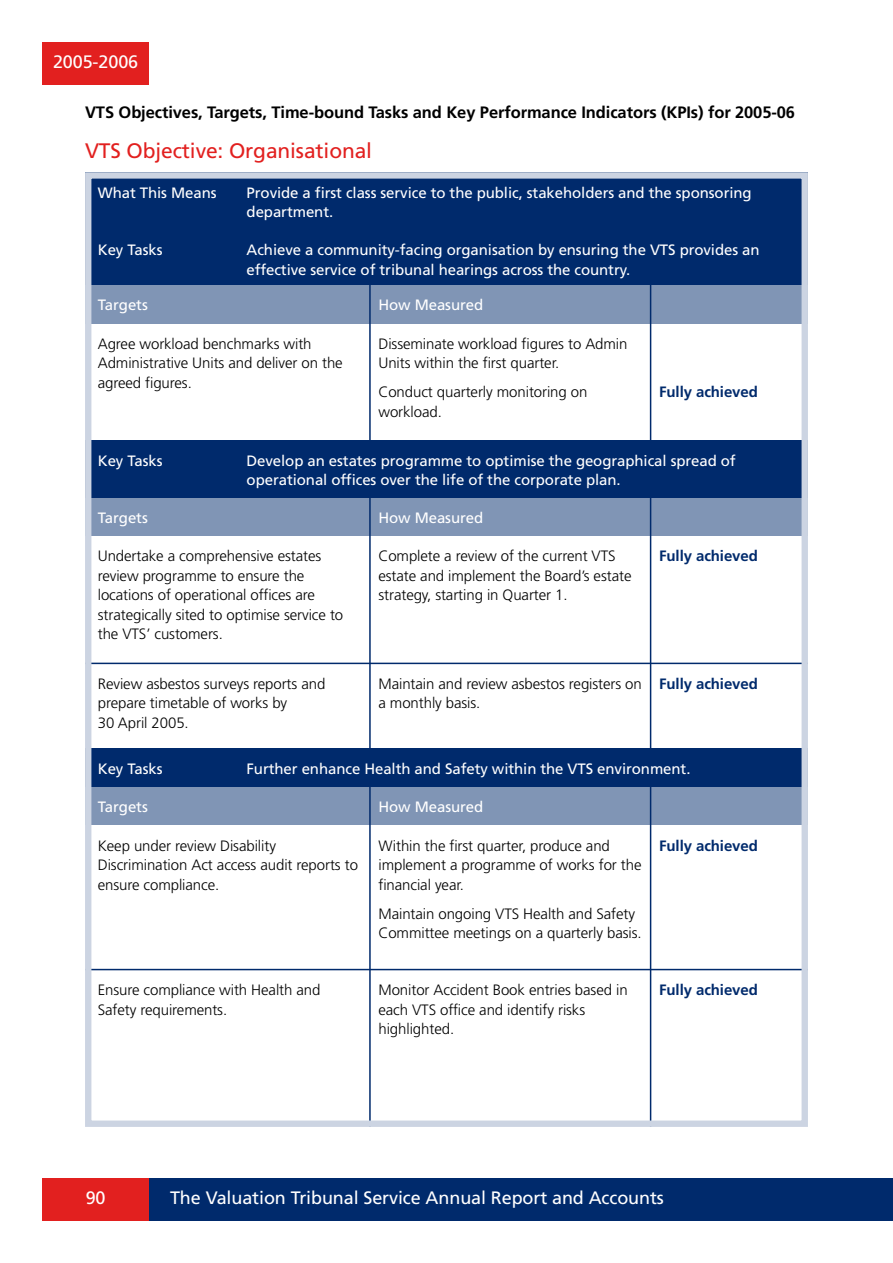
<style>
.page{position:relative;width:893px;height:1263px;background:#fff}
.page>*{position:absolute;margin:0;border:0;box-sizing:border-box;transform-origin:0 0}
.t1{font:21px "Frutiger";letter-spacing:-.005em;color:#e2201f}
.t2{font:18px "Frutiger";letter-spacing:-.005em;color:#fff}
.t3{font:700 16.5px "Frutiger";letter-spacing:-.005em;color:#000}
.t4{font:300 15px/19.5px "Frutiger";letter-spacing:-.005em;color:#000}
.t5{font:15px/19.5px "Frutiger";letter-spacing:-.005em;color:#fff}
.t6{font:700 15px "Frutiger";letter-spacing:-.005em;color:#002a6c}
</style>
<div class="page">
<div style="left:43px;top:43px;width:106px;height:42px;background:#e2201f"></div>
<div style="left:43px;top:1178px;width:106px;height:42px;background:#e2201f"></div>
<div style="left:149px;top:1178px;width:744px;height:42px;background:#002a6c"></div>
<hr style="left:85px;top:663px;width:723px;height:1px;background:#002a6c">
<hr style="left:85px;top:969px;width:723px;height:1px;background:#002a6c">
<div style="left:85px;top:172px;width:723px;height:113px;background:#002a6c"></div>
<div style="left:85px;top:285px;width:723px;height:38px;background:#8095b5"></div>
<div style="left:85px;top:497px;width:723px;height:39px;background:#8095b5"></div>
<div style="left:85px;top:787px;width:723px;height:38px;background:#8095b5"></div>
<hr style="left:369px;top:285px;width:2px;height:842px;background:#002a6c">
<hr style="left:650px;top:285px;width:1px;height:842px;background:#002a6c">
<div style="left:85px;top:440px;width:723px;height:57px;background:#002a6c"></div>
<div style="left:85px;top:748px;width:723px;height:39px;background:#002a6c"></div>
<div style="left:85px;top:172px;width:723px;height:955px;border:6px solid #ccd4e2"></div>
<p class="t2" style="left:53px;top:55px;width:87px">2005-2006</p>
<p class="t3" style="left:85px;top:105px;width:711px">VTS Objectives, Targets, Time-bound Tasks and Key Performance Indicators (KPIs) for 2005-06</p>
<h1 class="t1" style="left:85px;top:142px;width:289px">VTS Objective: Organisational</h1>
<p class="t5" style="left:98px;top:184px;width:120px">What This Means</p>
<p class="t5" style="left:98px;top:241px;width:66px">Key Tasks</p>
<p class="t5" style="left:247px;top:184px;width:507px">Provide a first class service to the public, stakeholders and the sponsoring department.</p>
<p class="t5" style="left:247px;top:241px;width:514px">Achieve a community-facing organisation by ensuring the VTS provides an effective service of tribunal hearings across the country.</p>
<p class="t5" style="left:98px;top:297px;width:52px">Targets</p>
<p class="t5" style="left:378px;top:297px;width:106px">How Measured</p>
<p class="t4" style="left:98px;top:335px;width:246px">Agree workload benchmarks with<br>Administrative Units and deliver on the agreed figures.</p>
<p class="t4" style="left:378px;top:335px;width:251px">Disseminate workload figures to Admin<br>Units within the first quarter.</p>
<p class="t4" style="left:378px;top:384px;width:211px">Conduct quarterly monitoring on workload.</p>
<p class="t6" style="left:659px;top:386px;width:100px">Fully achieved</p>
<p class="t5" style="left:98px;top:452px;width:66px">Key Tasks</p>
<p class="t5" style="left:247px;top:452px;width:491px">Develop an estates programme to optimise the geographical spread of operational offices over the life of the corporate plan.</p>
<p class="t5" style="left:98px;top:509px;width:52px">Targets</p>
<p class="t5" style="left:378px;top:509px;width:106px">How Measured</p>
<p class="t4" style="left:98px;top:547px;width:247px">Undertake a comprehensive estates review programme to ensure the locations of operational offices are strategically sited to optimise service to the VTS’ customers.</p>
<p class="t4" style="left:378px;top:547px;width:255px">Complete a review of the current VTS estate and implement the Board’s estate strategy, starting in Quarter 1.</p>
<p class="t6" style="left:659px;top:550px;width:100px">Fully achieved</p>
<p class="t4" style="left:98px;top:675px;width:229px">Review asbestos surveys reports and prepare timetable of works by<br>30 April 2005.</p>
<p class="t4" style="left:378px;top:675px;width:265px">Maintain and review asbestos registers on a monthly basis.</p>
<p class="t6" style="left:659px;top:678px;width:100px">Fully achieved</p>
<p class="t5" style="left:98px;top:760px;width:66px">Key Tasks</p>
<p class="t5" style="left:247px;top:760px;width:445px">Further enhance Health and Safety within the VTS environment.</p>
<p class="t5" style="left:98px;top:798px;width:52px">Targets</p>
<p class="t5" style="left:378px;top:798px;width:106px">How Measured</p>
<p class="t4" style="left:98px;top:837px;width:262px">Keep under review Disability<br>Discrimination Act access audit reports to ensure compliance.</p>
<p class="t4" style="left:378px;top:837px;width:265px">Within the first quarter, produce and implement a programme of works for the financial year.</p>
<p class="t4" style="left:378px;top:905px;width:265px">Maintain ongoing VTS Health and Safety<br>Committee meetings on a quarterly basis.</p>
<p class="t6" style="left:659px;top:839px;width:100px">Fully achieved</p>
<p class="t4" style="left:98px;top:981px;width:224px">Ensure compliance with Health and<br>Safety requirements.</p>
<p class="t4" style="left:378px;top:981px;width:251px">Monitor Accident Book entries based in each VTS office and identify risks highlighted.</p>
<p class="t6" style="left:659px;top:984px;width:100px">Fully achieved</p>
<p class="t2" style="left:86px;top:1190px;width:21px">90</p>
<p class="t2" style="left:170px;top:1190px;width:495px">The Valuation Tribunal Service Annual Report and Accounts</p>
</div>
